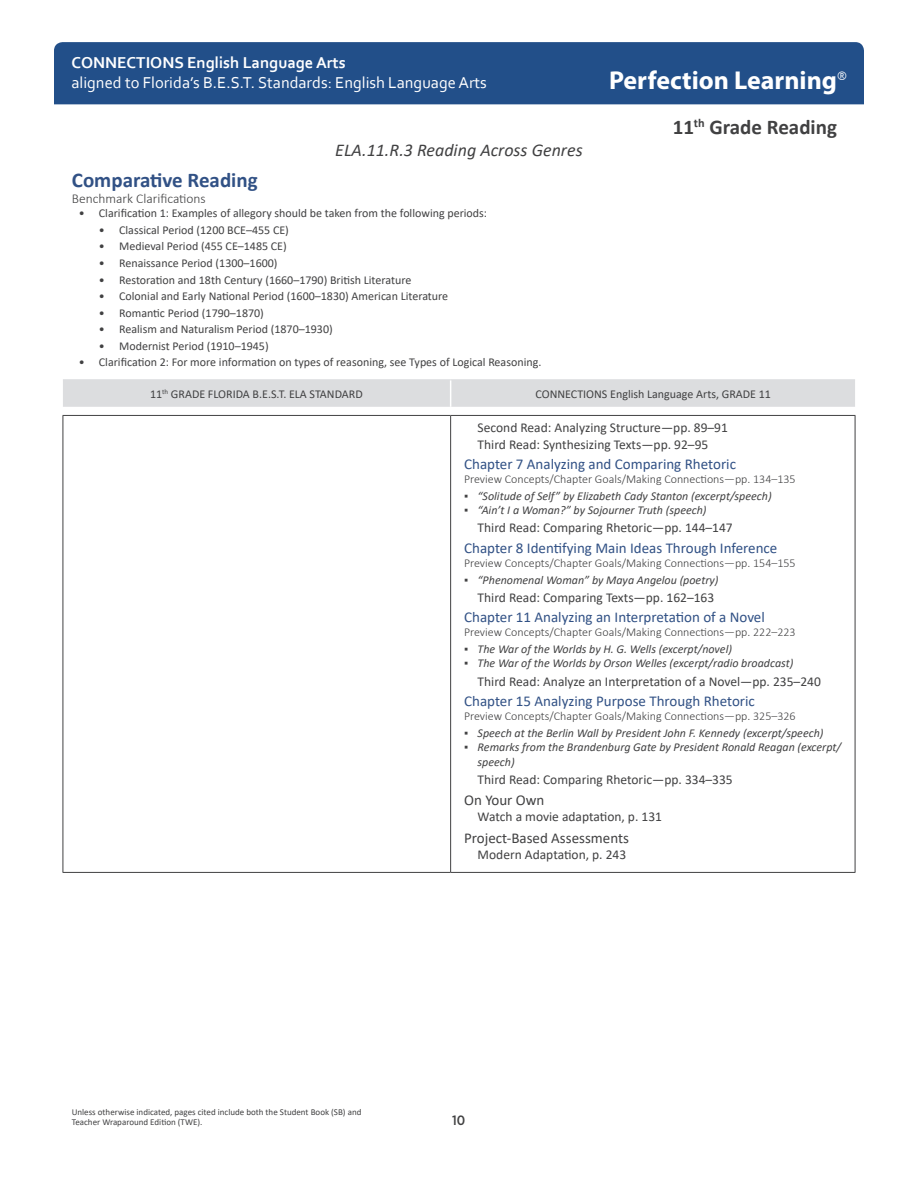
<style>
.page{position:relative;width:918px;height:1188px;background:#fff}
.page>*{position:absolute;margin:0;border:0;box-sizing:border-box;transform-origin:0 0}
.t1{font:700 25.95px "Myriad Pro";color:#fff}
.Perfection_Subsectio{font:700 21px "Calibri";color:#315185}
.t2{font:700 21px "Calibri";color:#414142}
.t3{font:italic 18px "Calibri";color:#414142}
.t4{font:16.5px "Corbel";color:#fff}
.t5{font:700 16.5px "Corbel";color:#fff}
.FL_BEST_Citations_Ch{font:15px "Calibri";color:#315185}
.L_BEST_Citations_Hea{font:15px "Calibri";color:#414142}
.FL_BEST_Citations_1s{font:13.5px "Calibri";color:#414142}
.BenchClar_head{font:300 13.5px "Calibri";color:#414142}
.t6{font:500 13.5px "Gotham Narrow";color:#414142}
.Calibri_Table_header{font:12px "Calibri";color:#414142}
.t7{font:italic 12px/14.4px "Calibri";color:#414142}
.Chapter_intro{font:300 12px "Calibri";color:#414142}
.t8{font:9px/10.8px "Calibri";color:#414142}
.s1{font-style:normal}
</style>
<div class="page">
<div style="left:54px;top:42px;width:810px;height:62px;background:#224f89"></div>
<div style="left:63px;top:380px;width:792px;height:27px;background:#dcdddf"></div>
<hr style="left:63px;top:416px;width:1px;height:456px;background:#414142">
<hr style="left:450px;top:416px;width:1px;height:456px;background:#414142">
<hr style="left:855px;top:416px;width:1px;height:456px;background:#414142">
<hr style="left:63px;top:379px;width:388px;height:1px;background:#dcdddf">
<hr style="left:451px;top:379px;width:404px;height:1px;background:#dcdddf">
<hr style="left:63px;top:872px;width:388px;height:1px;background:#414142">
<hr style="left:451px;top:872px;width:404px;height:1px;background:#414142">
<hr style="left:63px;top:415px;width:388px;height:1px;background:#414142">
<hr style="left:451px;top:415px;width:404px;height:1px;background:#414142">
<h3 class="t5" style="left:71px;top:52px;width:276px">CONNECTIONS English Language Arts</h3>
<h3 class="t4" style="left:71px;top:72px;width:417px">aligned to Florida’s B.E.S.T. Standards: English Language Arts</h3>
<h3 class="t3" style="left:335px;top:138px;width:249px">ELA.11.R.3 Reading Across Genres</h3>
<h1 class="t1" style="left:609px;top:63px;width:239px">Perfection Learning<sup>®</sup></h1>
<h2 class="t2" style="left:673px;top:113px;width:166px">11<sup>th</sup> Grade Reading</h2>
<p class="Perfection_Subsectio" style="left:72px;top:165px;width:187px">Comparative Reading</p>
<p class="BenchClar_head" style="left:72px;top:190px;width:135px">Benchmark Clarifications</p>
<p class="Calibri_Table_header" style="left:79px;top:205px;width:410px">• Clarification 1: Examples of allegory should be taken from the following periods:</p>
<p class="Calibri_Table_header" style="left:99px;top:222px;width:191px">• Classical Period (1200 BCE–455 CE)</p>
<p class="Calibri_Table_header" style="left:99px;top:238px;width:189px">• Medieval Period (455 CE–1485 CE)</p>
<p class="Calibri_Table_header" style="left:99px;top:255px;width:180px">• Renaissance Period (1300–1600)</p>
<p class="Calibri_Table_header" style="left:99px;top:271px;width:314px">• Restoration and 18th Century (1660–1790) British Literature</p>
<p class="Calibri_Table_header" style="left:99px;top:288px;width:351px">• Colonial and Early National Period (1600–1830) American Literature</p>
<p class="Calibri_Table_header" style="left:99px;top:304px;width:166px">• Romantic Period (1790–1870)</p>
<p class="Calibri_Table_header" style="left:99px;top:321px;width:235px">• Realism and Naturalism Period (1870–1930)</p>
<p class="Calibri_Table_header" style="left:99px;top:337px;width:171px">• Modernist Period (1910–1945)</p>
<p class="Calibri_Table_header" style="left:79px;top:354px;width:464px">• Clarification 2: For more information on types of reasoning, see Types of Logical Reasoning.</p>
<p class="Calibri_Table_header" style="left:150px;top:386px;width:214px">11<sup>th</sup> GRADE FLORIDA B.E.S.T. ELA STANDARD</p>
<p class="Calibri_Table_header" style="left:536px;top:386px;width:237px">CONNECTIONS English Language Arts, GRADE 11</p>
<p class="FL_BEST_Citations_1s" style="left:478px;top:418px;width:252px">Second Read: Analyzing Structure—pp. 89–91</p>
<p class="FL_BEST_Citations_1s" style="left:478px;top:435px;width:232px">Third Read: Synthesizing Texts—pp. 92–95</p>
<p class="FL_BEST_Citations_Ch" style="left:464px;top:453px;width:273px">Chapter 7 Analyzing and Comparing Rhetoric</p>
<p class="Chapter_intro" style="left:464px;top:472px;width:333px">Preview Concepts/Chapter Goals/Making Connections—pp. 134–135</p>
<p class="t7" style="left:464px;top:488px;width:309px"><span class="s1">▪</span> “Solitude of Self” by Elizabeth Cady Stanton (excerpt/speech)</p>
<p class="t7" style="left:464px;top:502px;width:244px"><span class="s1">▪</span> “Ain’t I a Woman?” by Sojourner Truth (speech)</p>
<p class="FL_BEST_Citations_1s" style="left:478px;top:519px;width:257px">Third Read: Comparing Rhetoric—pp. 144–147</p>
<p class="FL_BEST_Citations_Ch" style="left:464px;top:537px;width:315px">Chapter 8 Identifying Main Ideas Through Inference</p>
<p class="Chapter_intro" style="left:464px;top:556px;width:333px">Preview Concepts/Chapter Goals/Making Connections—pp. 154–155</p>
<p class="t7" style="left:464px;top:572px;width:256px"><span class="s1">▪</span> “Phenomenal Woman” by Maya Angelou (poetry)</p>
<p class="FL_BEST_Citations_1s" style="left:478px;top:588px;width:238px">Third Read: Comparing Texts—pp. 162–163</p>
<p class="FL_BEST_Citations_Ch" style="left:464px;top:607px;width:302px">Chapter 11 Analyzing an Interpretation of a Novel</p>
<p class="Chapter_intro" style="left:464px;top:625px;width:333px">Preview Concepts/Chapter Goals/Making Connections—pp. 222–223</p>
<p class="t7" style="left:464px;top:641px;width:269px"><span class="s1">▪</span> The War of the Worlds by H. G. Wells (excerpt/novel)</p>
<p class="t7" style="left:464px;top:656px;width:331px"><span class="s1">▪</span> The War of the Worlds by Orson Welles (excerpt/radio broadcast)</p>
<p class="FL_BEST_Citations_1s" style="left:478px;top:672px;width:345px">Third Read: Analyze an Interpretation of a Novel—pp. 235–240</p>
<p class="FL_BEST_Citations_Ch" style="left:464px;top:691px;width:292px">Chapter 15 Analyzing Purpose Through Rhetoric</p>
<p class="Chapter_intro" style="left:464px;top:709px;width:333px">Preview Concepts/Chapter Goals/Making Connections—pp. 325–326</p>
<p class="t7" style="left:464px;top:725px;width:361px"><span class="s1">▪</span> Speech at the Berlin Wall by President John F. Kennedy (excerpt/speech)</p>
<p class="t7" style="left:478px;top:740px;width:365px;text-indent:-14px"><span class="s1">▪</span> Remarks from the Brandenburg Gate by President Ronald Reagan (excerpt/ speech)</p>
<p class="FL_BEST_Citations_1s" style="left:478px;top:770px;width:257px">Third Read: Comparing Rhetoric—pp. 334–335</p>
<p class="L_BEST_Citations_Hea" style="left:464px;top:790px;width:82px">On Your Own</p>
<p class="FL_BEST_Citations_1s" style="left:478px;top:808px;width:186px">Watch a movie adaptation, p. 131</p>
<p class="L_BEST_Citations_Hea" style="left:464px;top:827px;width:166px">Project-Based Assessments</p>
<p class="FL_BEST_Citations_1s" style="left:478px;top:845px;width:150px">Modern Adaptation, p. 243</p>
<p class="t8" style="left:72px;top:1106px;width:291px">Unless otherwise indicated, pages cited include both the Student Book (SB) and<br>Teacher Wraparound Edition (TWE).</p>
<p class="t6" style="left:452px;top:1112px;width:15px">10</p>
</div>
